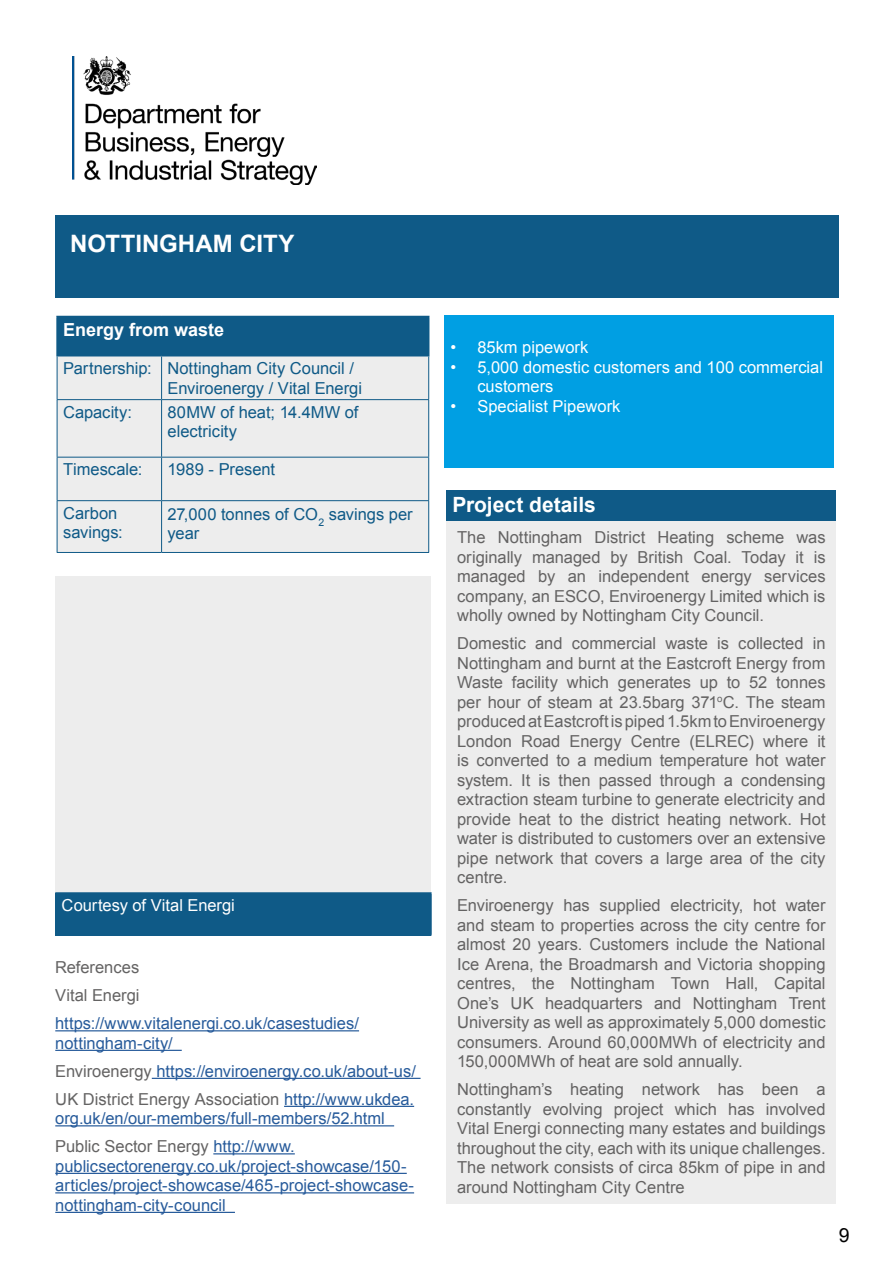
<style>
.page{position:relative;width:893px;height:1263px;background:#fff}
.page>*{position:absolute;margin:0;border:0;box-sizing:border-box;transform-origin:0 0}
.t1{font:700 24px "Arial";color:#fff}
.t2{font:700 21px "Arial";color:#fff}
.t3{font:19.5px "Arial";color:#000}
.t4{font:700 18px "Arial";color:#fff}
.t5{font:16.5px/19.5px "Arial";color:#646363;text-align:justify}
.t6{font:16.5px/19.5px "Arial";color:#275b9b}
.t7{font:16.5px/19.5px "Arial";color:#0f5a87}
.t8{font:16.5px/19.5px "Arial";color:#fff}
.s1{color:#646363}
</style>
<div class="page">
<img style="left:72px;top:57px;width:245px;height:128px">
<div style="left:55px;top:215px;width:784px;height:83px;background:#0f5a87"></div>
<div style="left:56px;top:576px;width:375px;height:317px;background:#ededed"></div>
<div style="left:56px;top:893px;width:375px;height:42px;background:#0f5a87"></div>
<hr style="left:55px;top:894px;width:1px;height:41px;background:#0f5a87">
<hr style="left:431px;top:894px;width:1px;height:41px;background:#0f5a87">
<hr style="left:55px;top:935px;width:377px;height:1px;background:#0f5a87">
<hr style="left:55px;top:892px;width:377px;height:2px;background:#0f5a87">
<div style="left:446px;top:491px;width:390px;height:30px;background:#0f5a87"></div>
<div style="left:446px;top:521px;width:390px;height:682px;background:#ededed"></div>
<div style="left:444px;top:316px;width:390px;height:152px;background:#009fe3"></div>
<hr style="left:55px;top:1030px;width:304px;height:1px;background:#275b9b">
<hr style="left:55px;top:1050px;width:127px;height:1px;background:#275b9b">
<hr style="left:152px;top:1078px;width:269px;height:1px;background:#275b9b">
<hr style="left:284px;top:1106px;width:130px;height:1px;background:#275b9b">
<hr style="left:55px;top:1125px;width:339px;height:1px;background:#275b9b">
<hr style="left:213px;top:1153px;width:82px;height:1px;background:#275b9b">
<hr style="left:55px;top:1173px;width:352px;height:1px;background:#275b9b">
<hr style="left:55px;top:1192px;width:359px;height:1px;background:#275b9b">
<hr style="left:55px;top:1212px;width:180px;height:1px;background:#275b9b">
<div style="left:57px;top:316px;width:372px;height:40px;background:#0f5a87"></div>
<div style="left:58px;top:356px;width:370px;height:196px;background:#ededed"></div>
<hr style="left:428px;top:501px;width:1px;height:51px;background:#0f5a87">
<hr style="left:162px;top:552px;width:267px;height:1px;background:#0f5a87">
<hr style="left:428px;top:457px;width:1px;height:43px;background:#0f5a87">
<hr style="left:57px;top:500px;width:105px;height:1px;background:#0f5a87">
<hr style="left:162px;top:500px;width:267px;height:1px;background:#0f5a87">
<hr style="left:428px;top:400px;width:1px;height:57px;background:#0f5a87">
<hr style="left:57px;top:457px;width:105px;height:1px;background:#0f5a87">
<hr style="left:162px;top:457px;width:267px;height:1px;background:#0f5a87">
<hr style="left:428px;top:356px;width:1px;height:43px;background:#0f5a87">
<hr style="left:57px;top:399px;width:105px;height:1px;background:#0f5a87">
<hr style="left:162px;top:399px;width:267px;height:1px;background:#0f5a87">
<hr style="left:57px;top:356px;width:1px;height:43px;background:#0f5a87">
<hr style="left:161px;top:356px;width:1px;height:43px;background:#0f5a87">
<hr style="left:57px;top:400px;width:1px;height:57px;background:#0f5a87">
<hr style="left:161px;top:400px;width:1px;height:57px;background:#0f5a87">
<hr style="left:57px;top:457px;width:1px;height:43px;background:#0f5a87">
<hr style="left:161px;top:457px;width:1px;height:43px;background:#0f5a87">
<hr style="left:57px;top:501px;width:1px;height:51px;background:#0f5a87">
<hr style="left:161px;top:501px;width:1px;height:51px;background:#0f5a87">
<hr style="left:57px;top:552px;width:105px;height:1px;background:#0f5a87">
<hr style="left:56px;top:316px;width:106px;height:1px;background:#0f5a87">
<hr style="left:56px;top:317px;width:2px;height:38px;background:#0f5a87">
<hr style="left:56px;top:355px;width:106px;height:1px;background:#0f5a87">
<h1 class="t1" style="left:70px;top:228px;width:226px">NOTTINGHAM CITY</h1>
<p class="t4" style="left:63px;top:317px;width:163px">Energy from waste</p>
<p class="t7" style="left:168px;top:359px;width:196px;text-indent:-104px">Partnership: Nottingham City Council /<br>Enviroenergy / Vital Energi</p>
<p class="t7" style="left:63px;top:402px;width:70px">Capacity:</p>
<p class="t7" style="left:168px;top:402px;width:192px">80MW of heat; 14.4MW of electricity</p>
<p class="t7" style="left:63px;top:460px;width:81px">Timescale:</p>
<p class="t7" style="left:168px;top:460px;width:109px">1989 - Present</p>
<p class="t7" style="left:63px;top:503px;width:61px">Carbon savings:</p>
<p class="t7" style="left:168px;top:504px;width:247px">27,000 tonnes of CO<sub>2</sub> savings per year</p>
<p class="t8" style="left:62px;top:896px;width:175px">Courtesy of Vital Energi</p>
<p class="t5" style="left:55px;top:953px;width:86px;line-height:28px">References<br>Vital Energi</p>
<p class="t6" style="left:55px;top:1014px;width:305px">https://www.vitalenergi.co.uk/casestudies/ nottingham-city/</p>
<p class="t6" style="left:55px;top:1057px;width:362px;line-height:28px"><span class="s1">Enviroenergy</span> https://enviroenergy.co.uk/about-us/<br><span class="s1">UK District Energy Association</span> http://www.ukdea.</p>
<p class="t6" style="left:55px;top:1104px;width:331px;line-height:28px">org.uk/en/our-members/full-members/52.html<br><span class="s1">Public Sector Energy</span> http://www.</p>
<p class="t6" style="left:55px;top:1156px;width:360px">publicsectorenergy.co.uk/project-showcase/150- articles/project-showcase/465-project-showcase&shy;nottingham-city-council</p>
<p class="t8" style="left:450px;top:338px;width:139px">• 85km pipework</p>
<p class="t8" style="left:477px;top:357px;width:347px;text-indent:-27px">• 5,000 domestic customers and 100 commercial customers</p>
<p class="t8" style="left:450px;top:396px;width:172px">• Specialist Pipework</p>
<p class="t2" style="left:452px;top:490px;width:145px">Project details</p>
<p class="t5" style="left:457px;top:528px;width:370px">The Nottingham District Heating scheme was originally managed by British Coal. Today it is managed by an independent energy services company, an ESCO, Enviroenergy Limited which is wholly owned by Nottingham City Council.</p>
<p class="t5" style="left:457px;top:634px;width:370px">Domestic and commercial waste is collected in Nottingham and burnt at the Eastcroft Energy from Waste facility which generates up to 52 tonnes per hour of steam at 23.5barg 371<sup>o</sup>C. The steam produced at Eastcroft is piped 1.5km to Enviroenergy London Road Energy Centre (ELREC) where it is converted to a medium temperature hot water system. It is then passed through a condensing extraction steam turbine to generate electricity and provide heat to the district heating network. Hot water is distributed to customers over an extensive pipe network that covers a large area of the city centre.</p>
<p class="t5" style="left:457px;top:896px;width:370px">Enviroenergy has supplied electricity, hot water and steam to properties across the city centre for almost 20 years. Customers include the National Ice Arena, the Broadmarsh and Victoria shopping centres, the Nottingham Town Hall, Capital One’s UK headquarters and Nottingham Trent University as well as approximately 5,000 domestic consumers. Around 60,000MWh of electricity and 150,000MWh of heat are sold annually.</p>
<p class="t5" style="left:457px;top:1080px;width:370px">Nottingham’s heating network has been a constantly evolving project which has involved Vital Energi connecting many estates and buildings throughout the city, each with its unique challenges.<br>The network consists of circa 85km of pipe in and around Nottingham City Centre</p>
<p class="t3" style="left:839px;top:1222px;width:12px">9</p>
</div>
